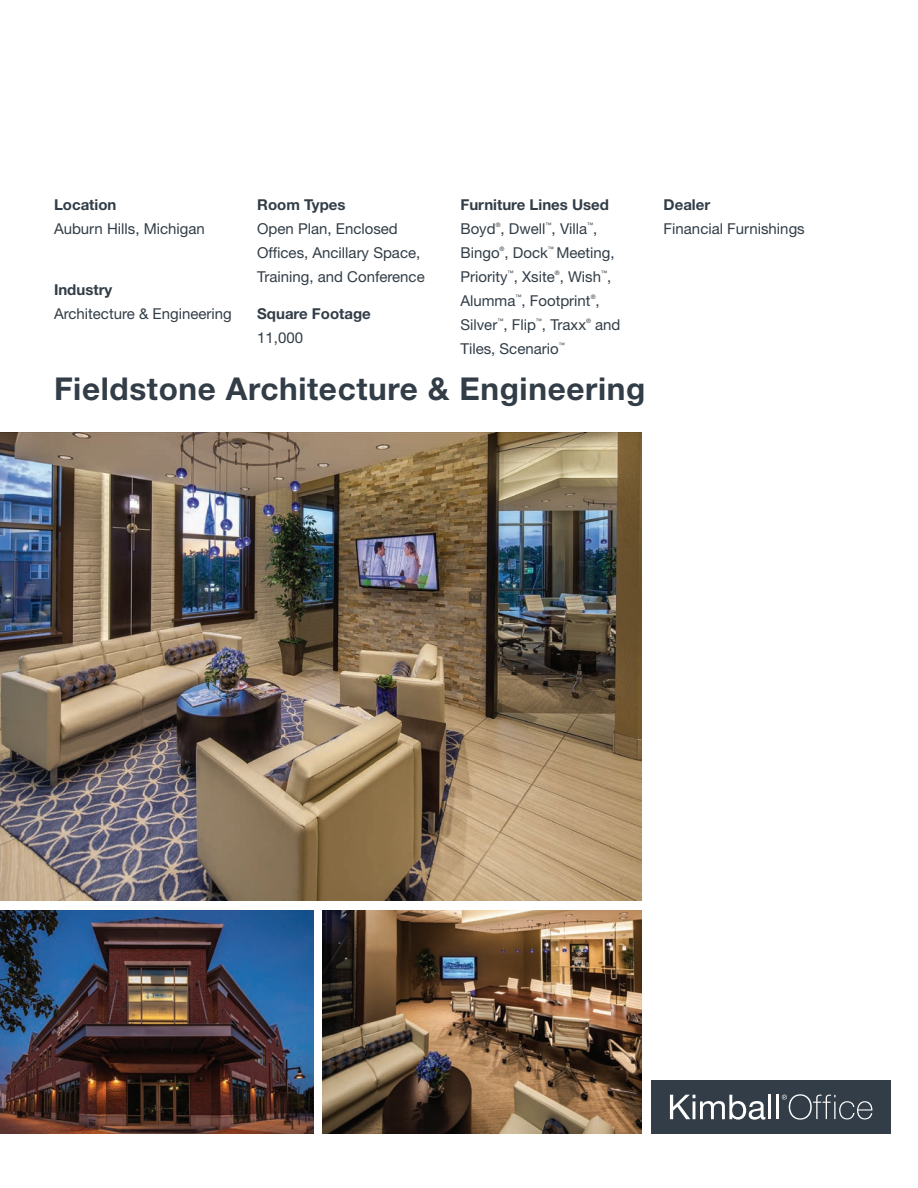
<style>
.page{position:relative;width:918px;height:1188px;background:#fff}
.page>*{position:absolute;margin:0;border:0;box-sizing:border-box;transform-origin:0 0}
.t1{font:700 31.5px "Helvetica Neue LT Std";letter-spacing:.02em;color:#323d47}
.t2{font:15px/24px "Helvetica Neue LT Std";color:#323d47}
.t3{font:700 15px "Helvetica Neue LT Std";color:#323d47}
.t4{font:6.15px "Helvetica Neue LT Std";color:#323d47}
</style>
<div class="page">
<div style="left:651px;top:1080px;width:240px;height:54px;background:#323d47"></div>
<svg style="left:670px;top:1095px;width:95px;height:25px"></svg>
<hr style="left:768px;top:1095px;width:3px;height:24px;background:#fff">
<hr style="left:776px;top:1095px;width:3px;height:24px;background:#fff">
<svg style="left:782px;top:1094px;width:90px;height:26px"></svg>
<img style="left:0;top:432px;width:642px;height:469px">
<img style="left:0;top:910px;width:313px;height:224px">
<img style="left:323px;top:910px;width:319px;height:224px">
<p class="t3" style="left:54px;top:195px;width:64px">Location</p>
<p class="t2" style="left:54px;top:216px;width:152px">Auburn Hills, Michigan</p>
<p class="t3" style="left:54px;top:281px;width:60px">Industry</p>
<p class="t2" style="left:54px;top:302px;width:179px">Architecture &amp; Engineering</p>
<p class="t3" style="left:257px;top:195px;width:90px">Room Types</p>
<p class="t2" style="left:257px;top:216px;width:169px">Open Plan, Enclosed<br>Offices, Ancillary Space,<br>Training, and Conference</p>
<p class="t3" style="left:257px;top:305px;width:115px">Square Footage</p>
<p class="t2" style="left:257px;top:326px;width:47px">11,000</p>
<p class="t3" style="left:460px;top:195px;width:150px">Furniture Lines Used</p>
<p class="t2" style="left:460px;top:216px;width:139px">Boyd , Dwell , Villa ,</p>
<p class="t4" style="left:496px;top:221px;width:6px">®</p>
<p class="t4" style="left:546px;top:221px;width:8px">™</p>
<p class="t4" style="left:587px;top:221px;width:8px">™</p>
<p class="t2" style="left:460px;top:240px;width:89px">Bingo , Dock</p>
<p class="t4" style="left:500px;top:245px;width:6px">®</p>
<p class="t4" style="left:548px;top:245px;width:8px">™</p>
<p class="t2" style="left:460px;top:240px;width:156px;text-align:right">Meeting,<br>Priority , Xsite , Wish ,</p>
<p class="t4" style="left:508px;top:269px;width:8px">™</p>
<p class="t4" style="left:555px;top:269px;width:6px">®</p>
<p class="t4" style="left:601px;top:269px;width:8px">™</p>
<p class="t2" style="left:460px;top:288px;width:141px">Alumma , Footprint ,</p>
<p class="t4" style="left:515px;top:293px;width:8px">™</p>
<p class="t4" style="left:591px;top:293px;width:6px">®</p>
<p class="t2" style="left:460px;top:312px;width:127px">Silver , Flip , Traxx</p>
<p class="t4" style="left:497px;top:317px;width:8px">™</p>
<p class="t4" style="left:536px;top:317px;width:8px">™</p>
<p class="t4" style="left:586px;top:317px;width:6px">®</p>
<p class="t2" style="left:595px;top:312px;width:27px">and</p>
<p class="t2" style="left:460px;top:336px;width:100px">Tiles, Scenario</p>
<p class="t4" style="left:559px;top:341px;width:8px">™</p>
<h1 class="t1" style="left:54px;top:370px;width:593px">Fieldstone Architecture &amp; Engineering</h1>
<p class="t3" style="left:664px;top:195px;width:48px">Dealer</p>
<p class="t2" style="left:664px;top:216px;width:143px">Financial Furnishings</p>
</div>
